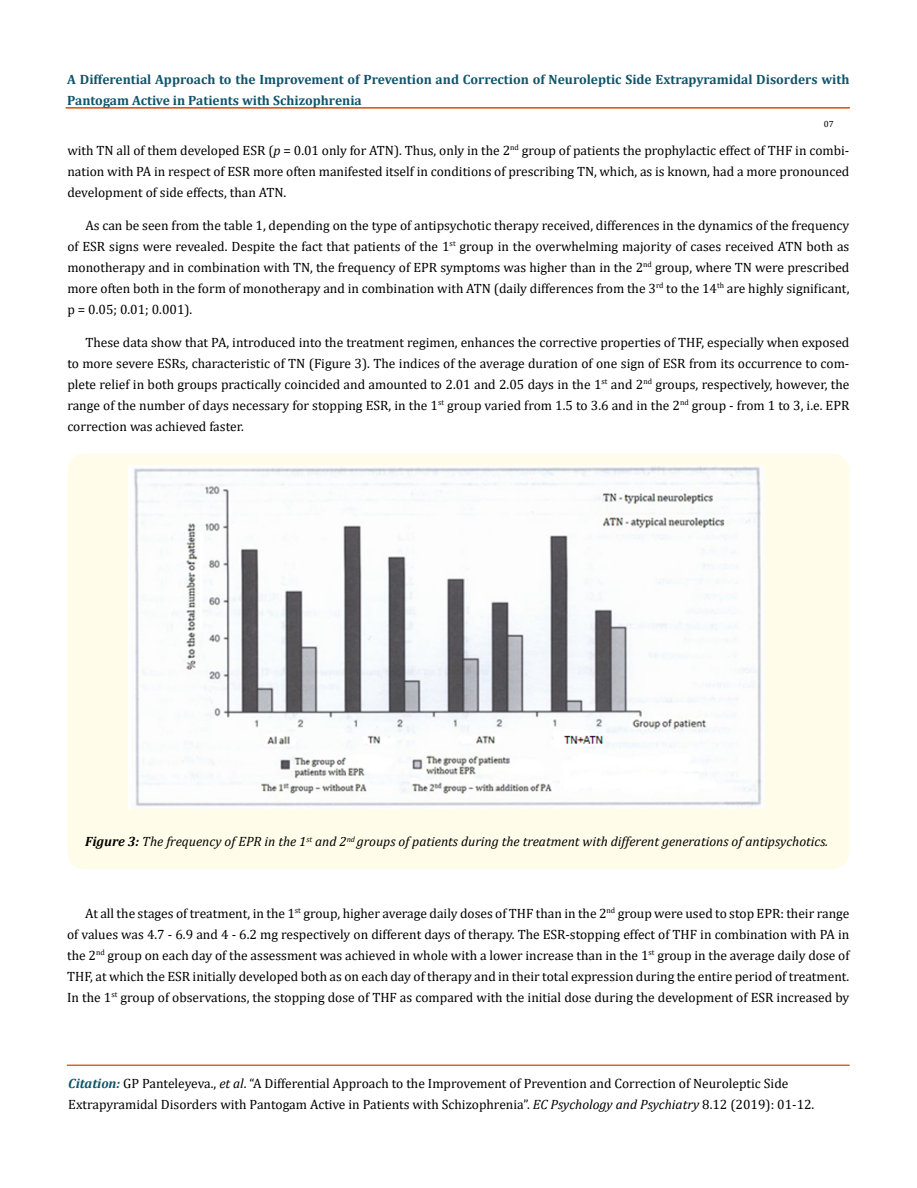
<style>
.page{position:relative;width:917px;height:1188px;background:#fff}
.page>*{position:absolute;margin:0;border:0;box-sizing:border-box;transform-origin:0 0}
.t1{font:13.5px/21px "Cambria";color:#000;text-align:justify}
.t2{font:700 13.5px/21px "Cambria";color:#0e546a}
.t3{font:italic 13.5px "Cambria";color:#000}
.t4{font:9px "Cambria";color:#000}
.s1{font-style:italic}
.s2{font-weight:700}
.s3{font-weight:700;font-style:italic;color:#0e546a}
</style>
<div class="page">
<hr style="left:66px;top:108px;width:783px;height:1px;background:#e05d1a">
<div style="left:66px;top:107px;width:783px;height:1px;border:1px solid #e05d1a"></div>
<div style="left:67px;top:1065px;width:782px;height:1px;border:1px solid #e05d1a"></div>
<div style="left:67px;top:453px;width:782px;height:416px;background:#fffde9;border-radius:18px"></div>
<img style="left:128px;top:466px;width:637px;height:343px">
<p class="t2" style="left:67px;top:68px;width:783px">A Differential Approach to the Improvement of Prevention and Correction of Neuroleptic Side Extrapyramidal Disorders with<br>Pantogam Active in Patients with Schizophrenia</p>
<p class="t4" style="left:824px;top:119px;width:11px">07</p>
<p class="t1" style="left:67px;top:140px;width:783px">with TN all of them developed ESR (<span class="s1">p</span> = 0.01 only for ATN). Thus, only in the 2<sup>nd</sup> group of patients the prophylactic effect of THF in combi&shy;nation with PA in respect of ESR more often manifested itself in conditions of prescribing TN, which, as is known, had a more pronounced development of side effects, than ATN.</p>
<p class="t1" style="left:67px;top:215px;width:783px;text-indent:18px">As can be seen from the table 1, depending on the type of antipsychotic therapy received, differences in the dynamics of the frequency of ESR signs were revealed. Despite the fact that patients of the 1<sup>st</sup> group in the overwhelming majority of cases received ATN both as monotherapy and in combination with TN, the frequency of EPR symptoms was higher than in the 2<sup>nd</sup> group, where TN were prescribed more often both in the form of monotherapy and in combination with ATN (daily differences from the 3<sup>rd</sup> to the 14<sup>th</sup> are highly significant, p = 0.05; 0.01; 0.001).</p>
<p class="t1" style="left:67px;top:332px;width:783px;text-indent:18px">These data show that PA, introduced into the treatment regimen, enhances the corrective properties of THF, especially when exposed to more severe ESRs, characteristic of TN (Figure 3). The indices of the average duration of one sign of ESR from its occurrence to com&shy;plete relief in both groups practically coincided and amounted to 2.01 and 2.05 days in the 1<sup>st</sup> and 2<sup>nd</sup> groups, respectively, however, the range of the number of days necessary for stopping ESR, in the 1<sup>st</sup> group varied from 1.5 to 3.6 and in the 2<sup>nd</sup> group - from 1 to 3, i.e. EPR correction was achieved faster.</p>
<p class="t3" style="left:85px;top:832px;width:744px"><span class="s2">Figure 3:</span> The frequency of EPR in the 1<sup>st</sup> and 2<sup>nd</sup> groups of patients during the treatment with different generations of antipsychotics.</p>
<p class="t1" style="left:67px;top:903px;width:783px;text-indent:18px">At all the stages of treatment, in the 1<sup>st</sup> group, higher average daily doses of THF than in the 2<sup>nd</sup> group were used to stop EPR: their range of values was 4.7 - 6.9 and 4 - 6.2 mg respectively on different days of therapy. The ESR-stopping effect of THF in combination with PA in the 2<sup>nd</sup> group on each day of the assessment was achieved in whole with a lower increase than in the 1<sup>st</sup> group in the average daily dose of THF, at which the ESR initially developed both as on each day of therapy and in their total expression during the entire period of treatment.<br>In the 1<sup>st</sup> group of observations, the stopping dose of THF as compared with the initial dose during the development of ESR increased by</p>
<p class="t1" style="left:68px;top:1073px;width:747px"><span class="s3">Citation:</span> GP Panteleyeva., <span class="s1">et al</span>. “A Differential Approach to the Improvement of Prevention and Correction of Neuroleptic Side<br>Extrapyramidal Disorders with Pantogam Active in Patients with Schizophrenia”. <span class="s1">EC Psychology and Psychiatry</span> 8.12 (2019): 01-12.</p>
</div>
